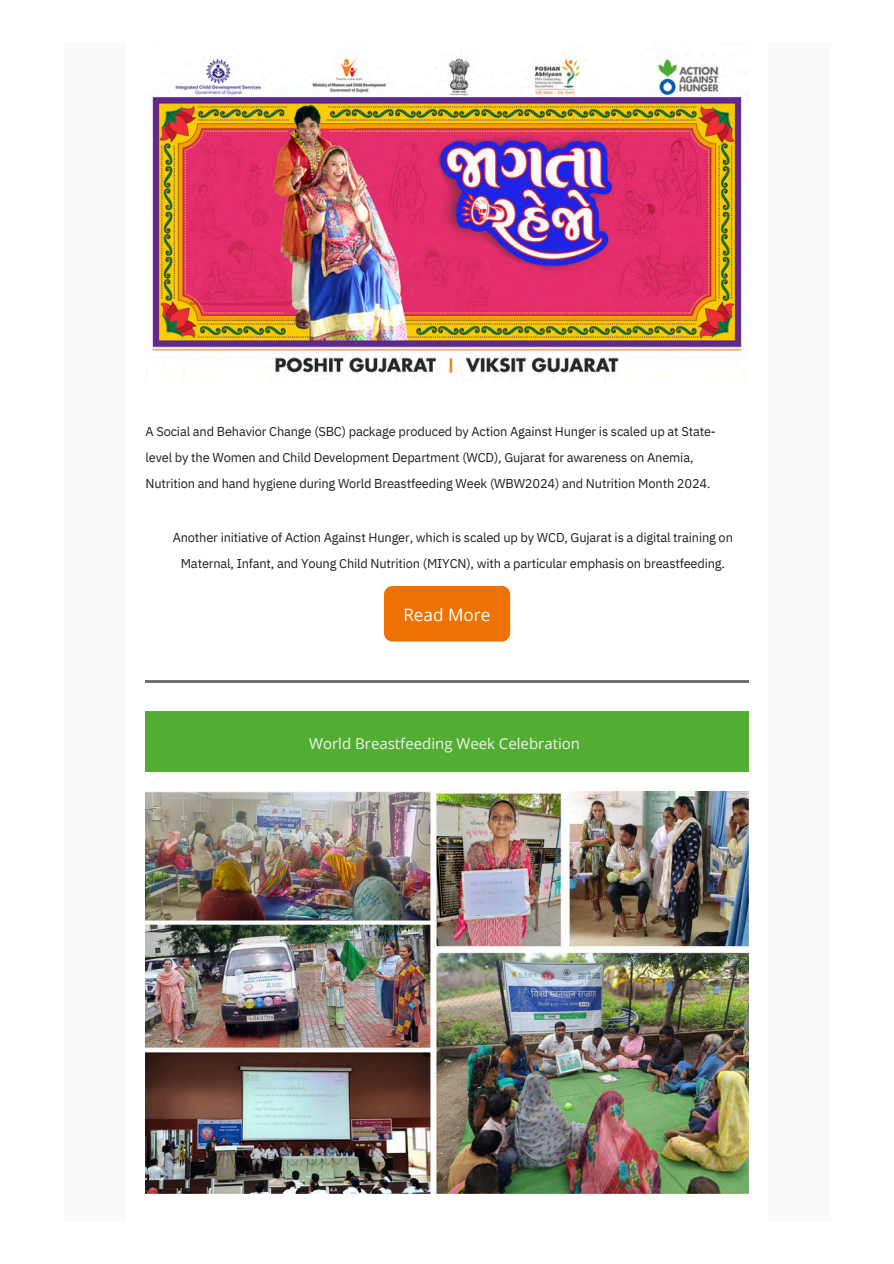
<style>
.page{position:relative;width:894px;height:1264px;background:#fff}
.page>*{position:absolute;margin:0;border:0;box-sizing:border-box;transform-origin:0 0}
.t1{font:17.1px "Open Sans";color:#fff}
.t2{font:15px "Open Sans";color:#f2f2f2}
.t3{font:12.75px/25.8px "IBM Plex Sans";letter-spacing:-.015em;color:#202020;text-align:center}
</style>
<div class="page">
<div style="left:64px;top:43px;width:765px;height:1178px;background:#fafafa"></div>
<div style="left:126px;top:43px;width:641px;height:1178px;background:#fff"></div>
<div style="left:384px;top:586px;width:126px;height:55px;background:#ee7203"></div>
<hr style="left:145px;top:680px;width:603px;height:2px;background:#707070">
<div style="left:145px;top:711px;width:603px;height:61px;background:#52ae32"></div>
<img style="left:152px;top:56px;width:591px;height:318px">
<img style="left:145px;top:791px;width:603px;height:401px">
<h1 class="t3" style="left:145px;top:418px;width:572px;text-align:left">A Social and Behavior Change (SBC) package produced by Action Against Hunger is scaled up at State&shy;level by the Women and Child Development Department (WCD), Gujarat for awareness on Anemia,<br>Nutrition and hand hygiene during World Breastfeeding Week (WBW2024) and Nutrition Month 2024.</h1>
<p class="t3" style="left:173px;top:524px;width:561px">Another initiative of Action Against Hunger, which is scaled up by WCD, Gujarat is a digital training on<br>Maternal, Infant, and Young Child Nutrition (MIYCN), with a particular emphasis on breastfeeding.</p>
<p class="t1" style="left:403px;top:603px;width:89px">Read More</p>
<h2 class="t2" style="left:309px;top:733px;width:272px">World Breastfeeding Week Celebration</h2>
</div>
